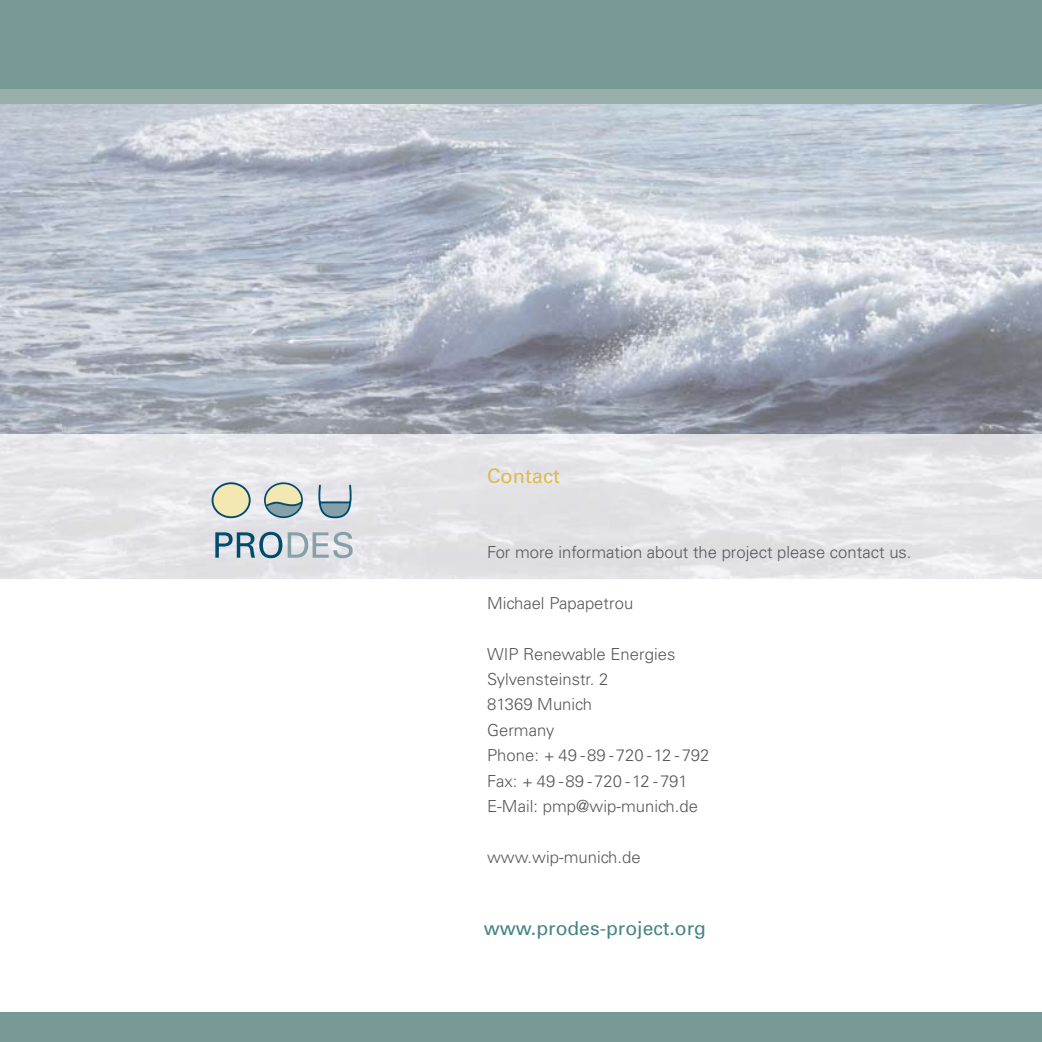
<style>
.page{position:relative;width:1042px;height:1042px;background:#fff}
.page>*{position:absolute;margin:0;border:0;box-sizing:border-box;transform-origin:0 0}
.t1{font:20.12px "Univers LT Std";color:#deba4f}
.t2{font:19.25px "Univers";color:#488586}
.t3{font:300 16.62px/25.4px "Univers LT Std";color:#58585a}
</style>
<div class="page">
<img style="left:0;top:103px;width:1042px;height:475px">
<div style="left:0;top:75px;width:1042px;height:28px;background:#99afac"></div>
<div style="left:0;top:0;width:1042px;height:89px;background:#789a96"></div>
<div style="left:0;top:1012px;width:1042px;height:30px;background:#789a96"></div>
<svg style="left:215px;top:532px;width:67px;height:26px;background:#8fabba"></svg>
<svg style="left:288px;top:532px;width:65px;height:26px;background:#c0cad0"></svg>
<svg style="left:264px;top:482px;width:39px;height:36px"></svg>
<svg style="left:212px;top:482px;width:39px;height:36px"></svg>
<svg style="left:318px;top:485px;width:33px;height:33px"></svg>
<p class="t1" style="left:487px;top:464px;width:74px">Contact</p>
<p class="t3" style="left:487px;top:539px;width:426px">For more information about the project please contact us.</p>
<p class="t3" style="left:487px;top:590px;width:148px">Michael Papapetrou</p>
<p class="t3" style="left:487px;top:641px;width:224px">WIP Renewable Energies<br>Sylvensteinstr. 2<br>81369 Munich<br>Germany<br>Phone: + 49 - 89 - 720 - 12 - 792<br>Fax: + 49 - 89 - 720 - 12 - 791<br>E-Mail: pmp@wip-munich.de</p>
<p class="t3" style="left:487px;top:844px;width:155px">www.wip-munich.de</p>
<p class="t2" style="left:484px;top:916px;width:224px">www.prodes-project.org</p>
</div>
